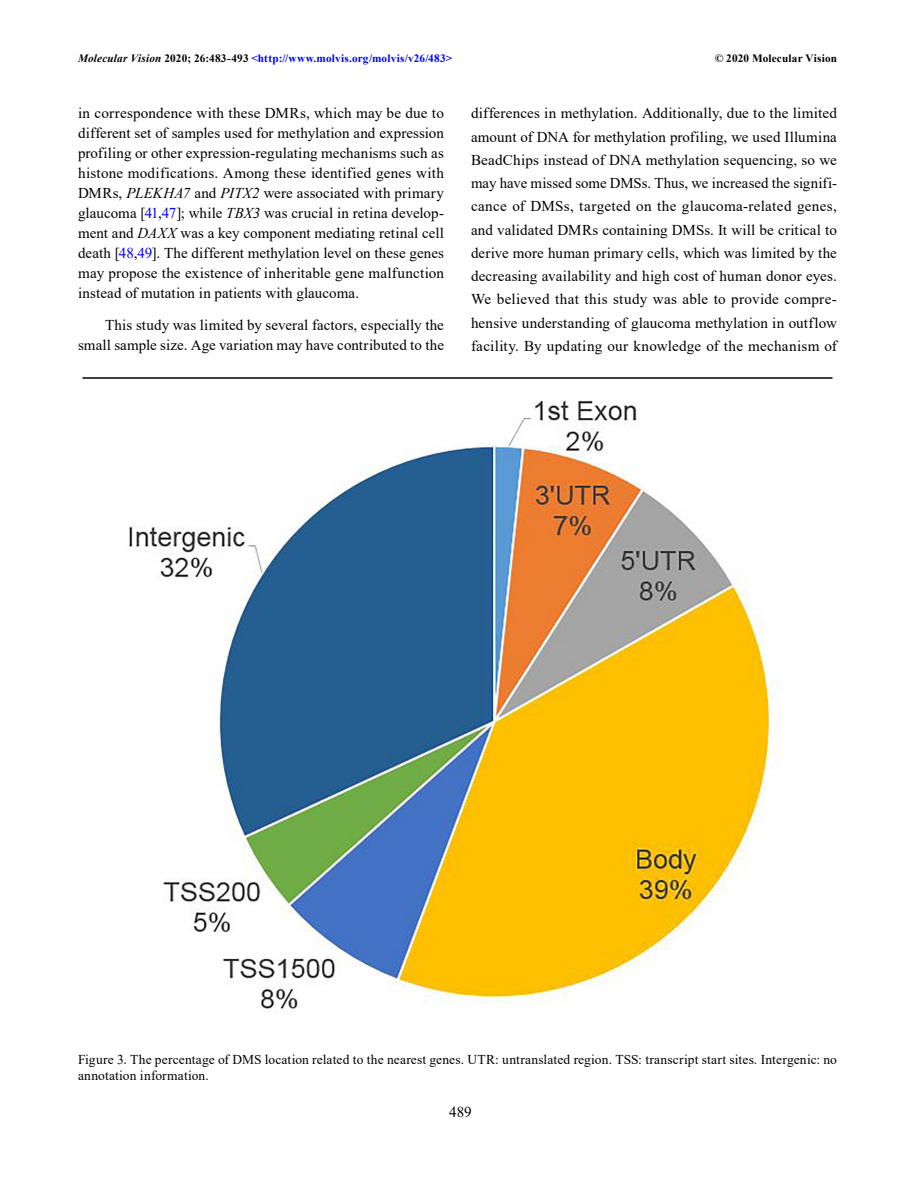
<style>
.page{position:relative;width:918px;height:1188px;background:#fff}
.page>*{position:absolute;margin:0;border:0;box-sizing:border-box;transform-origin:0 0}
.Para_Ind{font:15px/20px "Times New Roman";letter-spacing:.01em;color:#000;text-align:justify}
.Folio{font:15px "Times New Roman";color:#000}
.Fig_Caption{font:13.5px/16.5px "Times New Roman";letter-spacing:.01em;color:#000}
.Header_Align_Left{font:700 11.25px "Times New Roman";letter-spacing:.015em;color:#00f}
.Header_Align_Right{font:700 11.25px "Times New Roman";letter-spacing:.015em;color:#000}
.s1{font-style:italic;color:#000}
.s2{color:#000}
.s3{font-style:italic}
.s4{color:#00f}
</style>
<div class="page">
<img style="left:129px;top:400px;width:654px;height:609px">
<hr style="left:82px;top:377px;width:750px;height:2px;background:#000">
<p class="Header_Align_Left" style="left:78px;top:50px;width:376px"><span class="s1">Molecular Vision</span> <span class="s2">2020; 26:483-493</span> &lt;http://www.molvis.org/molvis/v26/483&gt;</p>
<p class="Header_Align_Right" style="left:715px;top:50px;width:123px">© 2020 Molecular Vision</p>
<p class="Para_Ind" style="left:78px;top:103px;width:368px">in correspondence with these DMRs, which may be due to different set of samples used for methylation and expression profiling or other expression-regulating mechanisms such as histone modifications. Among these identified genes with DMRs, <span class="s3">PLEKHA7</span> and <span class="s3">PITX2</span> were associated with primary glaucoma [<span class="s4">41</span>,<span class="s4">47</span>]; while <span class="s3">TBX3</span> was crucial in retina develop&shy;ment and <span class="s3">DAXX</span> was a key component mediating retinal cell death [<span class="s4">48</span>,<span class="s4">49</span>]. The different methylation level on these genes may propose the existence of inheritable gene malfunction instead of mutation in patients with glaucoma.</p>
<p class="Para_Ind" style="left:78px;top:315px;width:368px;text-align:right">This study was limited by several factors, especially the small sample size. Age variation may have contributed to the</p>
<p class="Para_Ind" style="left:471px;top:101px;width:368px;line-height:23.2px">differences in methylation. Additionally, due to the limited amount of DNA for methylation profiling, we used Illumina BeadChips instead of DNA methylation sequencing, so we may have missed some DMSs. Thus, we increased the signifi&shy;cance of DMSs, targeted on the glaucoma-related genes, and validated DMRs containing DMSs. It will be critical to derive more human primary cells, which was limited by the decreasing availability and high cost of human donor eyes.<br>We believed that this study was able to provide compre&shy;hensive understanding of glaucoma methylation in outflow facility. By updating our knowledge of the mechanism of</p>
<p class="Fig_Caption" style="left:78px;top:1050px;width:761px">Figure 3. The percentage of DMS location related to the nearest genes. UTR: untranslated region. TSS: transcript start sites. Intergenic: no annotation information.</p>
<p class="Folio" style="left:449px;top:1102px;width:24px">489</p>
</div>
